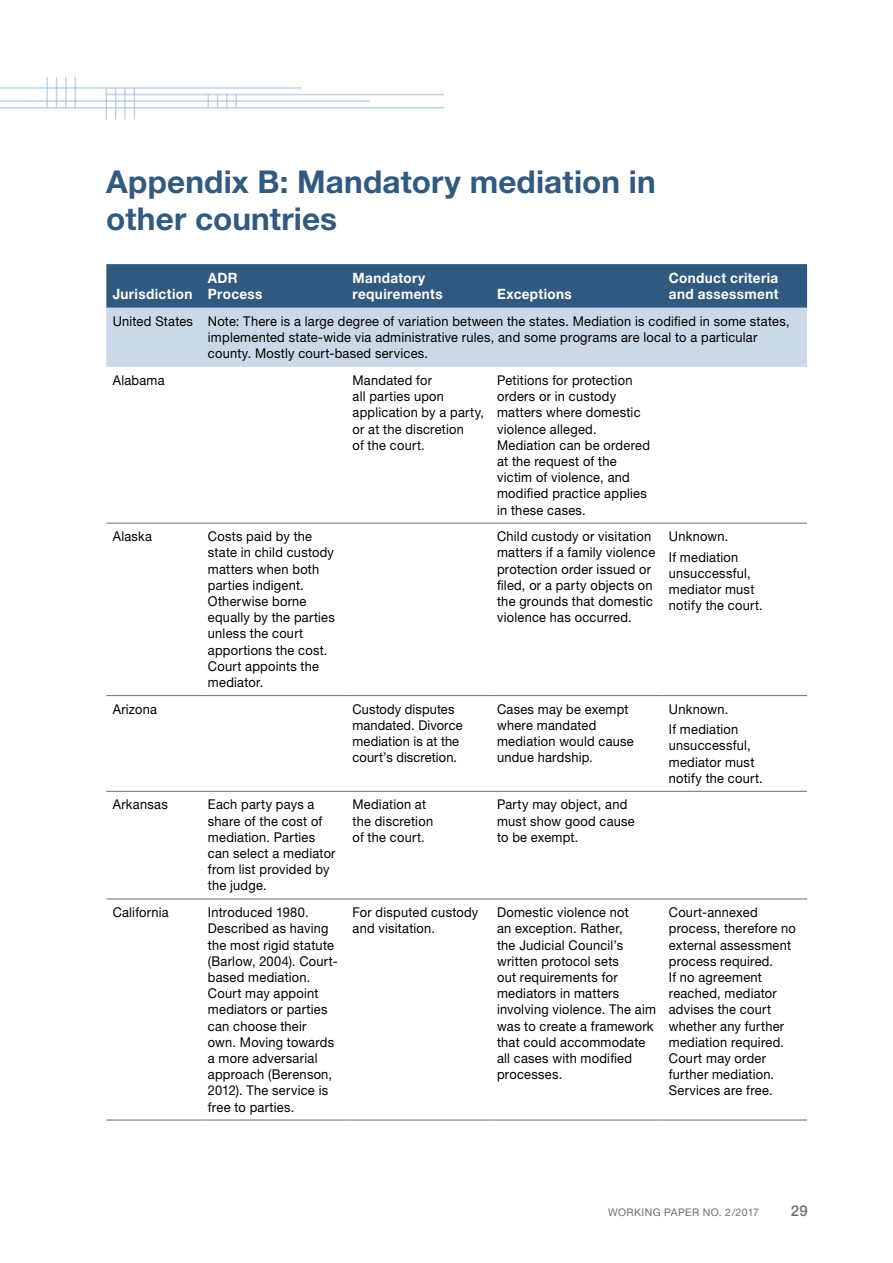
<style>
.page{position:relative;width:893px;height:1263px;background:#fff}
.page>*{position:absolute;margin:0;border:0;box-sizing:border-box;transform-origin:0 0}
.t1{font:700 31.5px/37.5px "Helvetica Neue LT Std";letter-spacing:.005em;color:#315a80}
.t2{font:500 15px "Helvetica Neue LT Std";color:#6d6e71}
.t3{font:700 14.25px/16.5px "Helvetica Neue LT Std";letter-spacing:.025em;color:#fff;scale:.95 1}
.t4{font:13.5px/16.2px "Helvetica Neue LT Std";letter-spacing:.02em;color:#000;scale:.95 1}
.t5{font:10.5px "Helvetica Neue LT Std";letter-spacing:.035em;color:#6d6e71}
</style>
<div class="page">
<hr style="left:0;top:107px;width:444px;height:1px;background:#97b7d1">
<hr style="left:74px;top:77px;width:2px;height:31px;background:#97b7d1">
<hr style="left:106px;top:94px;width:338px;height:1px;background:#97b7d1">
<hr style="left:56px;top:77px;width:1px;height:31px;background:#97b7d1">
<hr style="left:0;top:100px;width:370px;height:2px;background:#97b7d1">
<hr style="left:65px;top:77px;width:2px;height:31px;background:#97b7d1">
<hr style="left:0;top:87px;width:302px;height:2px;background:#97b7d1">
<hr style="left:46px;top:77px;width:2px;height:31px;background:#97b7d1">
<hr style="left:134px;top:88px;width:1px;height:31px;background:#97b7d1">
<hr style="left:115px;top:88px;width:1px;height:31px;background:#97b7d1">
<hr style="left:124px;top:88px;width:2px;height:31px;background:#97b7d1">
<hr style="left:105px;top:88px;width:2px;height:31px;background:#97b7d1">
<svg style="left:235px;top:94px;width:2px;height:14px"></svg>
<svg style="left:217px;top:94px;width:1px;height:14px"></svg>
<svg style="left:226px;top:94px;width:2px;height:14px"></svg>
<svg style="left:207px;top:94px;width:2px;height:14px"></svg>
<svg style="left:106px;top:264px;width:701px;height:103px;background:#89a2bb"></svg>
<hr style="left:106px;top:523px;width:96px;height:1px;background:#6d6e71">
<hr style="left:202px;top:523px;width:144px;height:1px;background:#6d6e71">
<hr style="left:346px;top:523px;width:145px;height:1px;background:#6d6e71">
<hr style="left:491px;top:523px;width:171px;height:1px;background:#6d6e71">
<hr style="left:662px;top:523px;width:145px;height:1px;background:#6d6e71">
<hr style="left:106px;top:695px;width:96px;height:1px;background:#6d6e71">
<hr style="left:202px;top:695px;width:144px;height:1px;background:#6d6e71">
<hr style="left:346px;top:695px;width:145px;height:1px;background:#6d6e71">
<hr style="left:491px;top:695px;width:171px;height:1px;background:#6d6e71">
<hr style="left:662px;top:695px;width:145px;height:1px;background:#6d6e71">
<hr style="left:106px;top:791px;width:96px;height:1px;background:#6d6e71">
<hr style="left:202px;top:791px;width:144px;height:1px;background:#6d6e71">
<hr style="left:346px;top:791px;width:145px;height:1px;background:#6d6e71">
<hr style="left:491px;top:791px;width:171px;height:1px;background:#6d6e71">
<hr style="left:662px;top:791px;width:145px;height:1px;background:#6d6e71">
<hr style="left:106px;top:898px;width:96px;height:1px;background:#6d6e71">
<hr style="left:202px;top:898px;width:144px;height:1px;background:#6d6e71">
<hr style="left:346px;top:898px;width:145px;height:1px;background:#6d6e71">
<hr style="left:491px;top:898px;width:171px;height:1px;background:#6d6e71">
<hr style="left:662px;top:898px;width:145px;height:1px;background:#6d6e71">
<hr style="left:106px;top:1120px;width:96px;height:1px;background:#6d6e71">
<hr style="left:202px;top:1120px;width:144px;height:1px;background:#6d6e71">
<hr style="left:346px;top:1120px;width:145px;height:1px;background:#6d6e71">
<hr style="left:491px;top:1120px;width:171px;height:1px;background:#6d6e71">
<hr style="left:662px;top:1120px;width:145px;height:1px;background:#6d6e71">
<h1 class="t1" style="left:106px;top:162px;width:551px">Appendix B: Mandatory mediation in other countries</h1>
<p class="t3" style="left:669px;top:269px;width:117px">Conduct criteria and assessment</p>
<p class="t4" style="left:208px;top:313px;width:614px;text-indent:-95px">United States Note: There is a large degree of variation between the states. Mediation is codified in some states, implemented state-wide via administrative rules, and some programs are local to a particular county. Mostly court-based services.</p>
<p class="t4" style="left:113px;top:372px;width:56px">Alabama</p>
<p class="t4" style="left:352px;top:372px;width:140px">Mandated for<br>all parties upon application by a party, or at the discretion<br>of the court.</p>
<p class="t4" style="left:497px;top:372px;width:162px">Petitions for protection orders or in custody matters where domestic violence alleged.<br>Mediation can be ordered at the request of the victim of violence, and modified practice applies in these cases.</p>
<p class="t4" style="left:113px;top:528px;width:43px">Alaska</p>
<p class="t4" style="left:208px;top:528px;width:135px">Costs paid by the state in child custody matters when both parties indigent.<br>Otherwise borne equally by the parties unless the court apportions the cost.<br>Court appoints the mediator.</p>
<p class="t4" style="left:497px;top:528px;width:168px">Child custody or visitation matters if a family violence protection order issued or filed, or a party objects on the grounds that domestic violence has occurred.</p>
<p class="t4" style="left:669px;top:526px;width:75px;line-height:20.4px">Unknown.<br>If mediation</p>
<p class="t3" style="left:208px;top:269px;width:59px">ADR<br>Process</p>
<p class="t3" style="left:352px;top:269px;width:96px">Mandatory requirements</p>
<p class="t3" style="left:113px;top:286px;width:85px">Jurisdiction</p>
<p class="t3" style="left:497px;top:286px;width:80px">Exceptions</p>
<p class="t4" style="left:669px;top:565px;width:100px">unsuccessful, mediator must notify the court.</p>
<p class="t4" style="left:113px;top:701px;width:48px">Arizona</p>
<p class="t4" style="left:352px;top:701px;width:117px">Custody disputes mandated. Divorce mediation is at the court’s discretion.</p>
<p class="t4" style="left:497px;top:701px;width:145px">Cases may be exempt where mandated mediation would cause undue hardship.</p>
<p class="t4" style="left:669px;top:698px;width:75px;line-height:20.4px">Unknown.<br>If mediation</p>
<p class="t4" style="left:669px;top:737px;width:100px">unsuccessful, mediator must notify the court.</p>
<p class="t4" style="left:113px;top:796px;width:60px">Arkansas</p>
<p class="t4" style="left:208px;top:796px;width:136px">Each party pays a share of the cost of mediation. Parties can select a mediator from list provided by the judge.</p>
<p class="t4" style="left:352px;top:796px;width:86px">Mediation at the discretion of the court.</p>
<p class="t4" style="left:497px;top:796px;width:146px">Party may object, and must show good cause to be exempt.</p>
<p class="t4" style="left:113px;top:904px;width:61px">California</p>
<p class="t4" style="left:208px;top:904px;width:138px">Introduced 1980.<br>Described as having the most rigid statute (Barlow, 2004). Court&shy;based mediation.<br>Court may appoint mediators or parties can choose their own. Moving towards a more adversarial approach (Berenson,<br>2012). The service is free to parties.</p>
<p class="t4" style="left:352px;top:904px;width:134px">For disputed custody and visitation.</p>
<p class="t4" style="left:497px;top:904px;width:169px">Domestic violence not<br>an exception. Rather,<br>the Judicial Council’s written protocol sets<br>out requirements for mediators in matters involving violence. The aim was to create a framework that could accommodate all cases with modified processes.</p>
<p class="t4" style="left:669px;top:904px;width:135px">Court-annexed process, therefore no external assessment process required.<br>If no agreement reached, mediator advises the court whether any further mediation required.<br>Court may order further mediation.<br>Services are free.</p>
<p class="t5" style="left:608px;top:1206px;width:152px">WORKING PAPER NO. 2/2017</p>
<p class="t2" style="left:791px;top:1202px;width:19px">29</p>
</div>
